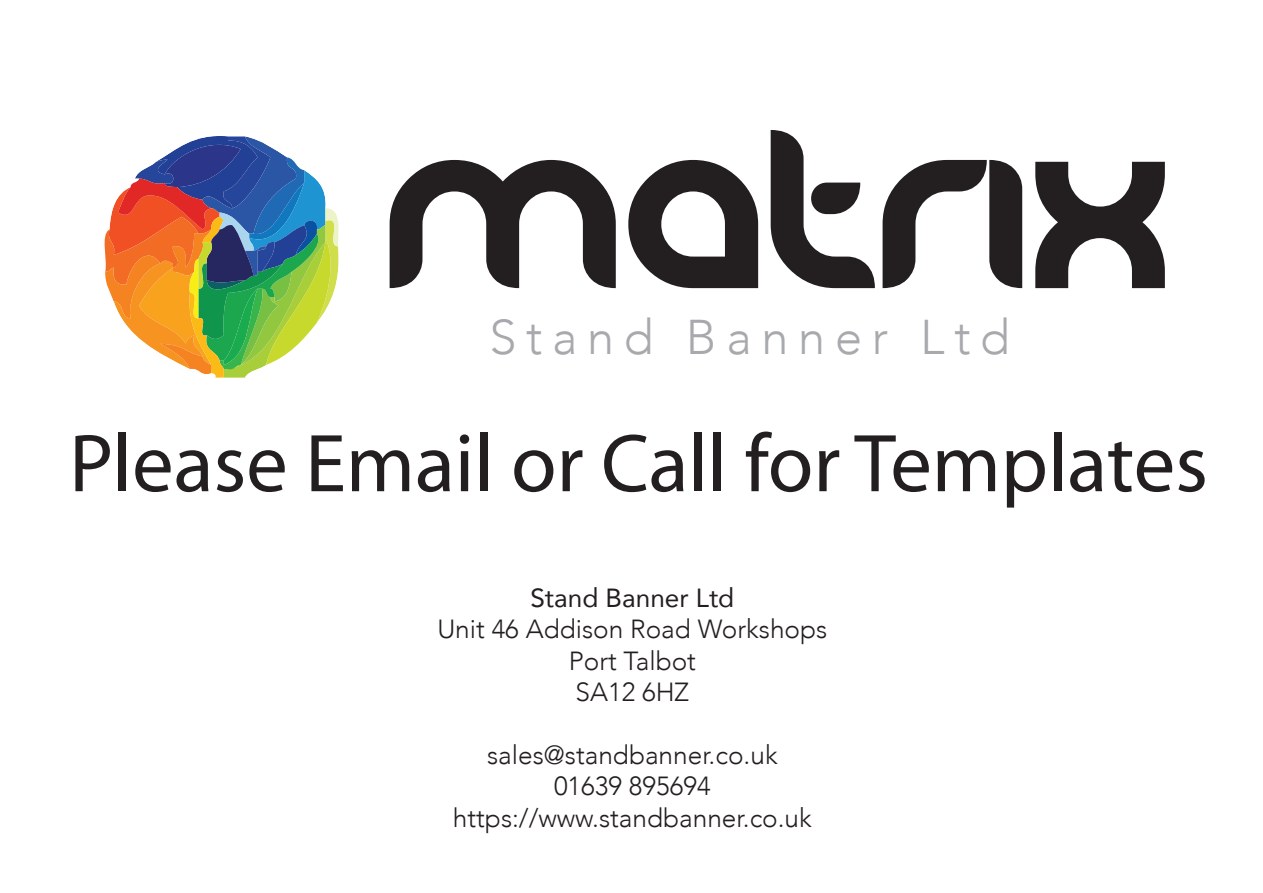
<style>
.page{position:relative;width:1263px;height:893px;background:#fff}
.page>*{position:absolute;margin:0;border:0;box-sizing:border-box;transform-origin:0 0}
.t1{font:82.8px "Myriad Pro";color:#231f20}
.t2{font:300 48.75px "Avenir";letter-spacing:.2em;color:#a8a9ad}
.t3{font:300 26.25px/31.5px "Avenir";color:#231f20;text-align:center}
.t4{font:26.25px "Avenir";color:#231f20}
</style>
<div class="page">
<svg style="left:390px;top:160px;width:226px;height:128px"></svg>
<svg style="left:628px;top:160px;width:130px;height:128px"></svg>
<svg style="left:771px;top:130px;width:104px;height:158px"></svg>
<svg style="left:882px;top:160px;width:140px;height:128px"></svg>
<svg style="left:1035px;top:162px;width:130px;height:126px"></svg>
<svg style="left:104px;top:136px;width:235px;height:242px"></svg>
<h2 class="t2" style="left:489px;top:308px;width:522px">Stand Banner Ltd</h2>
<h1 class="t1" style="left:69px;top:422px;width:1140px">Please Email or Call for Templates</h1>
<p class="t4" style="left:530px;top:576px;width:205px">Stand Banner Ltd</p>
<p class="t3" style="left:437px;top:613px;width:391px">Unit 46 Addison Road Workshops<br>Port Talbot<br>SA12 6HZ</p>
<p class="t3" style="left:453px;top:739px;width:360px">sales@standbanner.co.uk<br>01639 895694 https://www.standbanner.co.uk</p>
</div>
